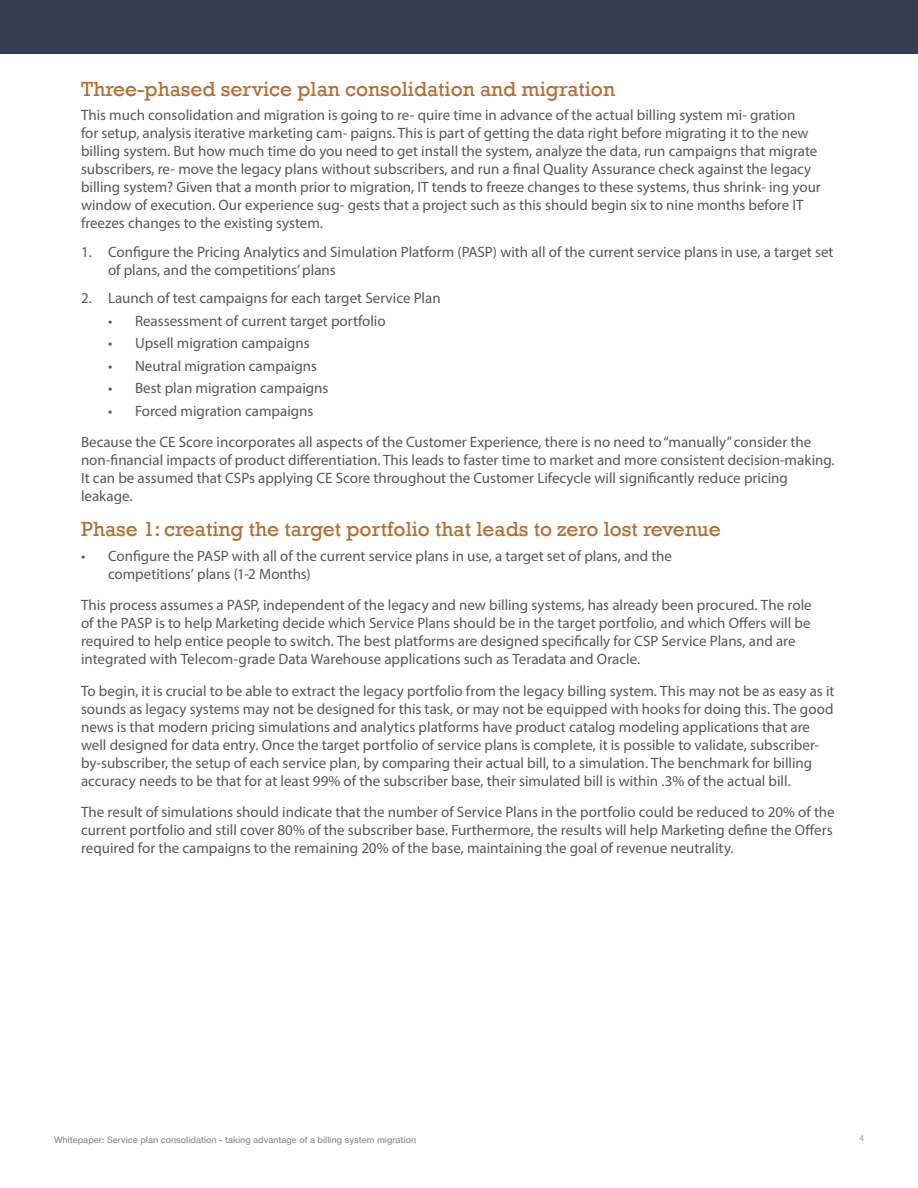
<style>
.page{position:relative;width:918px;height:1188px;background:#fff}
.page>*{position:absolute;margin:0;border:0;box-sizing:border-box;transform-origin:0 0}
.section_subhead{font:21px "Rockwell";color:#b66d31}
.body_copy{font:15px/18px "Myriad Pro";color:#57585a}
.t1{font:500 9px "Helvetica Neue";color:#939598}
.t2{font:9px "Myriad Pro";color:#939598}
</style>
<div class="page">
<div style="left:0;top:0;width:918px;height:54px;background:#333e50"></div>
<p class="section_subhead" style="left:81px;top:76px;width:536px">Three-phased service plan consolidation and migration</p>
<p class="body_copy" style="left:81px;top:106px;width:741px">This much consolidation and migration is going to re- quire time in advance of the actual billing system mi- gration<br>for setup, analysis iterative marketing cam- paigns. This is part of getting the data right before migrating it to the new billing system. But how much time do you need to get install the system, analyze the data, run campaigns that migrate subscribers, re- move the legacy plans without subscribers, and run a final Quality Assurance check against the legacy billing system? Given that a month prior to migration, IT tends to freeze changes to these systems, thus shrink- ing your window of execution. Our experience sug- gests that a project such as this should begin six to nine months before IT freezes changes to the existing system.</p>
<p class="body_copy" style="left:108px;top:243px;width:727px;text-indent:-27px">1. Configure the Pricing Analytics and Simulation Platform (PASP) with all of the current service plans in use, a target set of plans, and the competitions’ plans</p>
<p class="body_copy" style="left:81px;top:289px;width:361px">2. Launch of test campaigns for each target Service Plan</p>
<p class="body_copy" style="left:108px;top:312px;width:279px">• Reassessment of current target portfolio</p>
<p class="body_copy" style="left:108px;top:334px;width:203px">• Upsell migration campaigns</p>
<p class="body_copy" style="left:108px;top:357px;width:211px">• Neutral migration campaigns</p>
<p class="body_copy" style="left:108px;top:379px;width:222px">• Best plan migration campaigns</p>
<p class="body_copy" style="left:108px;top:402px;width:207px">• Forced migration campaigns</p>
<p class="body_copy" style="left:81px;top:433px;width:755px">Because the CE Score incorporates all aspects of the Customer Experience, there is no need to “manually” consider the non-financial impacts of product differentiation. This leads to faster time to market and more consistent decision-making.<br>It can be assumed that CSPs applying CE Score throughout the Customer Lifecycle will significantly reduce pricing leakage.</p>
<p class="section_subhead" style="left:81px;top:517px;width:641px">Phase 1: creating the target portfolio that leads to zero lost revenue</p>
<p class="body_copy" style="left:108px;top:546px;width:566px;text-indent:-27px">• Configure the PASP with all of the current service plans in use, a target set of plans, and the competitions’ plans (1-2 Months)</p>
<p class="body_copy" style="left:81px;top:596px;width:732px">This process assumes a PASP, independent of the legacy and new billing systems, has already been procured. The role of the PASP is to help Marketing decide which Service Plans should be in the target portfolio, and which Offers will be required to help entice people to switch. The best platforms are designed specifically for CSP Service Plans, and are integrated with Telecom-grade Data Warehouse applications such as Teradata and Oracle.</p>
<p class="body_copy" style="left:81px;top:681px;width:755px">To begin, it is crucial to be able to extract the legacy portfolio from the legacy billing system. This may not be as easy as it sounds as legacy systems may not be designed for this task, or may not be equipped with hooks for doing this. The good news is that modern pricing simulations and analytics platforms have product catalog modeling applications that are well designed for data entry. Once the target portfolio of service plans is complete, it is possible to validate, subscriber&shy;by-subscriber, the setup of each service plan, by comparing their actual bill, to a simulation. The benchmark for billing accuracy needs to be that for at least 99% of the subscriber base, their simulated bill is within .3% of the actual bill.</p>
<p class="body_copy" style="left:81px;top:803px;width:755px">The result of simulations should indicate that the number of Service Plans in the portfolio could be reduced to 20% of the current portfolio and still cover 80% of the subscriber base. Furthermore, the results will help Marketing define the Offers required for the campaigns to the remaining 20% of the base, maintaining the goal of revenue neutrality.</p>
<p class="t1" style="left:54px;top:1132px;width:364px">Whitepaper: Service plan consolidation - taking advantage of a billing system migration</p>
<p class="t2" style="left:859px;top:1132px;width:6px">4</p>
</div>
